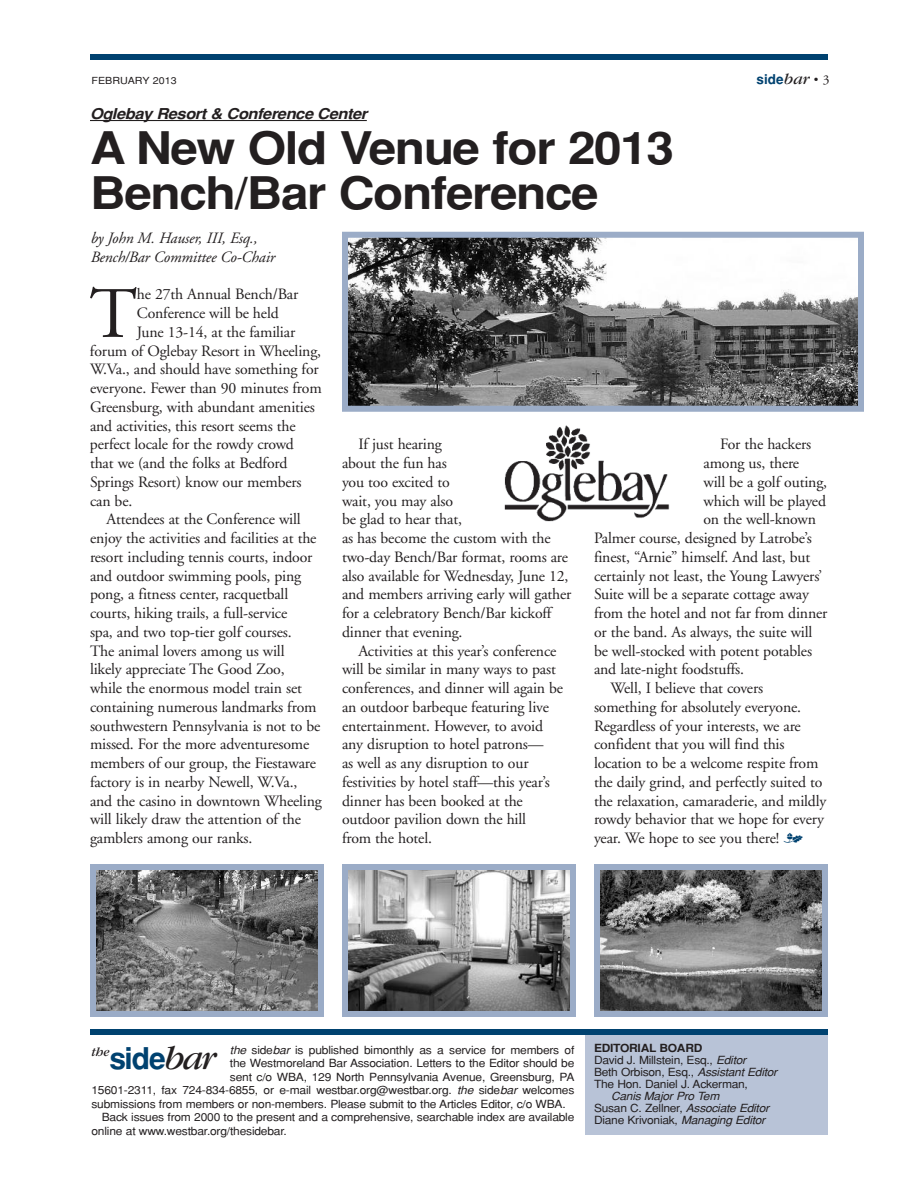
<style>
.page{position:relative;width:918px;height:1188px;background:#fff}
.page>*{position:absolute;margin:0;border:0;box-sizing:border-box;transform-origin:0 0}
.t1{font:72.3px "Adobe Garamond";color:#231f20}
.t2{font:700 45px/45px "Helvetica";letter-spacing:-.03em;color:#231f20;scale:1.1 1}
.t3{font:700 30px "Helvetica";color:#004270}
.t4{font:15.75px/18.8px "Adobe Garamond";letter-spacing:-.01em;color:#231f20}
.t5{font:italic 15.75px/18.8px "Adobe Garamond";letter-spacing:-.01em;color:#231f20}
.t6{font:italic 700 15px "Helvetica";letter-spacing:-.03em;color:#231f20;scale:1.1 1}
.t7{font:700 13.5px "Helvetica";color:#004270}
.t8{font:italic 13.5px "Garamond";color:#231f20}
.t9{font:11.25px/12px "Helvetica";letter-spacing:-.015em;color:#231f20;scale:1.07 1}
.t10{font:italic 11.25px/12px "Helvetica";letter-spacing:-.02em;color:#231f20;scale:1.07 1}
.t11{font:9.75px "Helvetica";color:#231f20;scale:1.1 1}
.s1{font-family:"Garamond";font-weight:400;font-style:italic;font-size:16.5px;color:#231f20}
.s2{font-weight:400;color:#231f20}
.s3{font-family:"Adobe Garamond";font-weight:400;color:#231f20}
.s4{font-family:"Type Embellishments One Let Plain";color:#004270}
.s5{font-style:italic}
.s6{font-family:"Garamond";font-weight:400;font-style:italic;font-size:36px;color:#231f20}
.s7{font-weight:700}
.s8{font-style:normal}
</style>
<div class="page">
<div style="left:90px;top:54px;width:738px;height:6px;background:#004270"></div>
<div style="left:585px;top:1032px;width:243px;height:103px;background:#b8c3d7"></div>
<div style="left:90px;top:1029px;width:738px;height:6px;background:#004270"></div>
<img style="left:349px;top:239px;width:508px;height:166px">
<div style="left:342px;top:232px;width:522px;height:180px;border:6px solid #9bacc7"></div>
<img style="left:97px;top:871px;width:220px;height:139px">
<div style="left:90px;top:864px;width:234px;height:153px;border:6px solid #9bacc7"></div>
<img style="left:601px;top:871px;width:220px;height:139px">
<div style="left:594px;top:864px;width:234px;height:153px;border:6px solid #9bacc7"></div>
<img style="left:349px;top:871px;width:220px;height:139px">
<div style="left:342px;top:864px;width:234px;height:153px;border:6px solid #9bacc7"></div>
<hr style="left:90px;top:120px;width:277px;height:1px;background:#231f20">
<img style="left:504px;top:425px;width:166px;height:97px">
<p class="t11" style="left:92px;top:75px;width:79px">FEBRUARY 2013</p>
<p class="t7" style="left:757px;top:72px;width:74px">side<span class="s1">bar</span> <span class="s2">•</span> <span class="s3">3</span></p>
<p class="t6" style="left:90px;top:105px;width:254px">Oglebay Resort &amp; Conference Center</p>
<h2 class="t2" style="left:90px;top:126px;width:532px">A New Old Venue for 2013<br>Bench/Bar Conference</h2>
<p class="t5" style="left:90px;top:230px;width:186px">by John M. Hauser, III, Esq.,<br>Bench/Bar Committee Co-Chair</p>
<h1 class="t1" style="left:90px;top:285px;width:49px">T</h1>
<p class="t4" style="left:137px;top:286px;width:163px">he 27th Annual Bench/Bar</p>
<p class="t4" style="left:137px;top:305px;width:143px">Conference will be held</p>
<p class="t4" style="left:137px;top:324px;width:160px">June 13-14, at the familiar</p>
<p class="t4" style="left:90px;top:343px;width:233px">forum of Oglebay Resort in Wheeling,</p>
<p class="t4" style="left:90px;top:361px;width:230px">W.Va., and should have something for</p>
<p class="t4" style="left:90px;top:380px;width:233px">everyone. Fewer than 90 minutes from</p>
<p class="t4" style="left:90px;top:399px;width:226px">Greensburg, with abundant amenities</p>
<p class="t4" style="left:90px;top:418px;width:207px">and activities, this resort seems the</p>
<p class="t4" style="left:90px;top:436px;width:205px">perfect locale for the rowdy crowd</p>
<p class="t4" style="left:90px;top:455px;width:199px">that we (and the folks at Bedford</p>
<p class="t4" style="left:90px;top:474px;width:213px">Springs Resort) know our members</p>
<p class="t4" style="left:90px;top:493px;width:44px">can be.</p>
<p class="t4" style="left:107px;top:511px;width:196px">Attendees at the Conference will</p>
<p class="t4" style="left:90px;top:530px;width:228px">enjoy the activities and facilities at the</p>
<p class="t4" style="left:90px;top:549px;width:224px">resort including tennis courts, indoor</p>
<p class="t4" style="left:90px;top:568px;width:213px">and outdoor swimming pools, ping</p>
<p class="t4" style="left:90px;top:586px;width:200px">pong, a fitness center, racquetball</p>
<p class="t4" style="left:90px;top:605px;width:199px">courts, hiking trails, a full-service</p>
<p class="t4" style="left:90px;top:624px;width:203px">spa, and two top-tier golf courses.</p>
<p class="t4" style="left:90px;top:643px;width:196px">The animal lovers among us will</p>
<p class="t4" style="left:90px;top:661px;width:196px">likely appreciate The Good Zoo,</p>
<p class="t4" style="left:90px;top:680px;width:213px">while the enormous model train set</p>
<p class="t4" style="left:90px;top:699px;width:228px">containing numerous landmarks from</p>
<p class="t4" style="left:90px;top:718px;width:232px">southwestern Pennsylvania is not to be</p>
<p class="t4" style="left:90px;top:736px;width:221px">missed. For the more adventuresome</p>
<p class="t4" style="left:90px;top:755px;width:228px">members of our group, the Fiestaware</p>
<p class="t4" style="left:90px;top:774px;width:209px">factory is in nearby Newell, W.Va.,</p>
<p class="t4" style="left:90px;top:793px;width:233px">and the casino in downtown Wheeling</p>
<p class="t4" style="left:90px;top:811px;width:212px">will likely draw the attention of the</p>
<p class="t4" style="left:90px;top:830px;width:164px">gamblers among our ranks.</p>
<p class="t4" style="left:342px;top:436px;width:231px;text-indent:17px">If just hearing<br>about the fun has<br>you too excited to<br>wait, you may also<br>be glad to hear that,<br>as has become the custom with the two-day Bench/Bar format, rooms are also available for Wednesday, June 12, and members arriving early will gather for a celebratory Bench/Bar kickoff dinner that evening.</p>
<p class="t4" style="left:342px;top:643px;width:223px;text-indent:17px">Activities at this year’s conference will be similar in many ways to past conferences, and dinner will again be an outdoor barbeque featuring live entertainment. However, to avoid any disruption to hotel patrons—<br>as well as any disruption to our festivities by hotel staff—this year’s dinner has been booked at the outdoor pavilion down the hill<br>from the hotel.</p>
<p class="t4" style="left:720px;top:436px;width:93px">For the hackers</p>
<p class="t4" style="left:704px;top:455px;width:97px">among us, there</p>
<p class="t4" style="left:704px;top:474px;width:125px">will be a golf outing,</p>
<p class="t4" style="left:704px;top:493px;width:124px">which will be played</p>
<p class="t4" style="left:704px;top:511px;width:114px">on the well-known</p>
<p class="t4" style="left:594px;top:530px;width:219px">Palmer course, designed by Latrobe’s</p>
<p class="t4" style="left:594px;top:549px;width:218px">finest, “Arnie” himself. And last, but</p>
<p class="t4" style="left:594px;top:568px;width:230px">certainly not least, the Young Lawyers’</p>
<p class="t4" style="left:594px;top:586px;width:217px">Suite will be a separate cottage away</p>
<p class="t4" style="left:594px;top:605px;width:235px">from the hotel and not far from dinner</p>
<p class="t4" style="left:594px;top:624px;width:220px">or the band. As always, the suite will</p>
<p class="t4" style="left:594px;top:643px;width:220px">be well-stocked with potent potables</p>
<p class="t4" style="left:594px;top:661px;width:152px">and late-night foodstuffs.</p>
<p class="t4" style="left:611px;top:680px;width:154px">Well, I believe that covers</p>
<p class="t4" style="left:594px;top:699px;width:209px">something for absolutely everyone.</p>
<p class="t4" style="left:594px;top:718px;width:208px">Regardless of your interests, we are</p>
<p class="t4" style="left:594px;top:736px;width:192px">confident that you will find this</p>
<p class="t4" style="left:594px;top:755px;width:226px">location to be a welcome respite from</p>
<p class="t4" style="left:594px;top:774px;width:230px">the daily grind, and perfectly suited to</p>
<p class="t4" style="left:594px;top:793px;width:234px">the relaxation, camaraderie, and mildly</p>
<p class="t4" style="left:594px;top:811px;width:232px">rowdy behavior that we hope for every</p>
<p class="t4" style="left:594px;top:830px;width:211px">year. We hope to see you there! <span class="s4">-</span></p>
<p class="t9" style="left:230px;top:1044px;width:324px"><span class="s5">the</span> side<span class="s5">bar</span> is published bimonthly as a service for members of</p>
<p class="t9" style="left:230px;top:1057px;width:324px">the Westmoreland Bar Association. Letters to the Editor should be</p>
<p class="t9" style="left:230px;top:1071px;width:324px">sent c/o WBA, 129 North Pennsylvania Avenue, Greensburg, PA</p>
<p class="t9" style="left:91px;top:1084px;width:453px">15601-2311, fax 724-834-6855, or e-mail westbar.org@westbar.org. <span class="s5">the</span> side<span class="s5">bar</span> welcomes</p>
<p class="t9" style="left:91px;top:1098px;width:445px">submissions from members or non-members. Please submit to the Articles Editor, c/o WBA.</p>
<p class="t9" style="left:102px;top:1111px;width:443px">Back issues from 2000 to the present and a comprehensive, searchable index are available</p>
<p class="t9" style="left:91px;top:1125px;width:184px">online at www.westbar.org/thesidebar.</p>
<p class="t8" style="left:92px;top:1047px;width:20px">the</p>
<h3 class="t3" style="left:110px;top:1041px;width:108px">side<span class="s6">bar</span></h3>
<p class="t9" style="left:594px;top:1042px;width:173px"><span class="s7">EDITORIAL BOARD<br></span>David J. Millstein, Esq., <span class="s5">Editor<br></span>Beth Orbison, Esq., <span class="s5">Assistant Editor<br></span>The Hon. Daniel J. Ackerman,</p>
<p class="t10" style="left:594px;top:1090px;width:165px;text-indent:17px">Canis Major Pro Tem<br><span class="s8">Susan C. Zellner,</span> Associate Editor<br><span class="s8">Diane Krivoniak,</span> Managing Editor</p>
</div>
